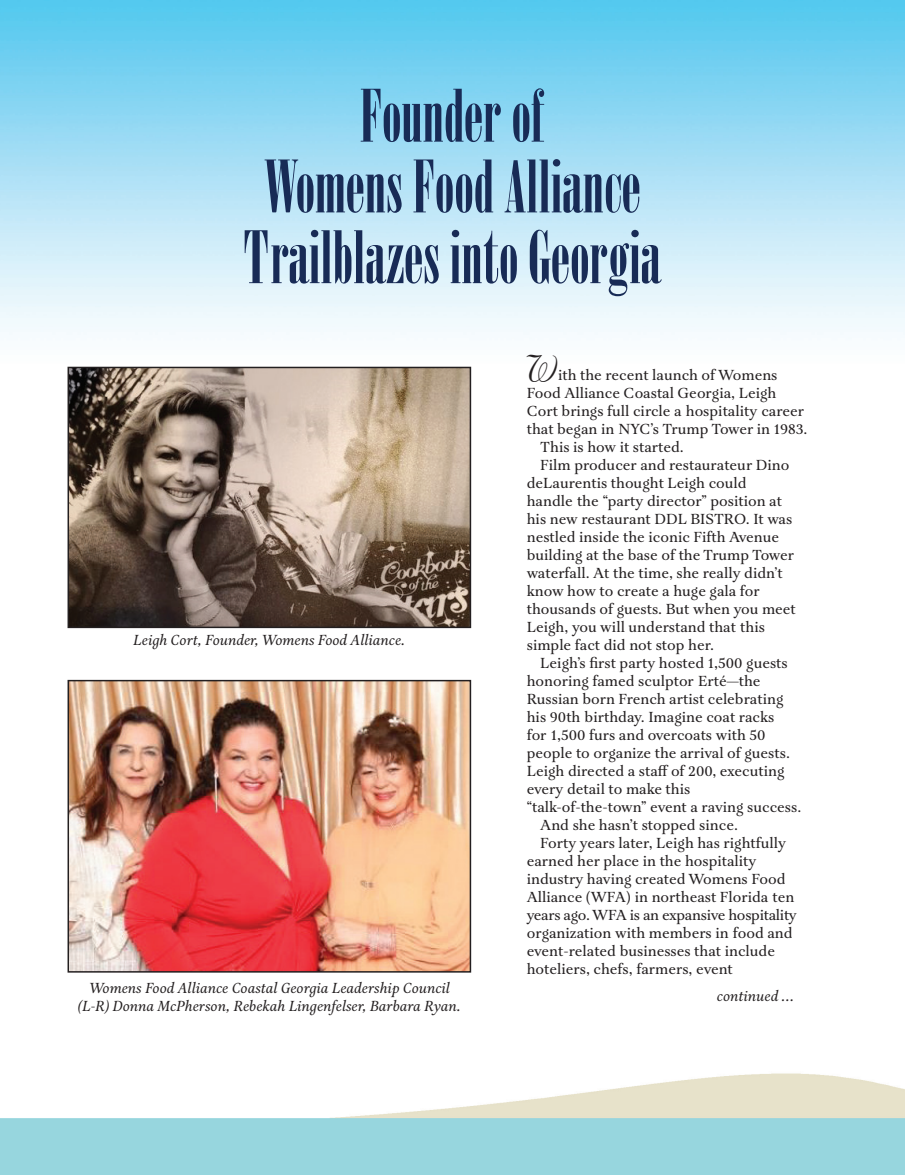
<style>
.page{position:relative;width:905px;height:1175px;background:#fff}
.page>*{position:absolute;margin:0;border:0;box-sizing:border-box;transform-origin:0 0}
.t1{font:72px "Onyx";color:#182b56}
.t2{font:45px "Nuptial Script";color:#231f20}
.t3{font:15px/18px "Aria Text G2";color:#231f20}
.t4{font:italic 15px "Aria Text G2";color:#231f20}
</style>
<div class="page">
<img style="left:0;top:0;width:904px;height:1174px">
<img style="left:71px;top:683px;width:397px;height:286px">
<div style="left:68px;top:680px;width:403px;height:292px;border:2px solid #231f20"></div>
<img style="left:71px;top:370px;width:397px;height:255px">
<div style="left:68px;top:367px;width:403px;height:261px;border:2px solid #231f20"></div>
<p class="t1" style="left:360px;top:74px;width:186px">Founder of</p>
<p class="t1" style="left:264px;top:145px;width:378px">Womens Food Alliance</p>
<p class="t1" style="left:244px;top:216px;width:419px">Trailblazes into Georgia</p>
<p class="t4" style="left:133px;top:631px;width:273px">Leigh Cort, Founder, Womens Food Alliance.</p>
<p class="t4" style="left:89px;top:979px;width:363px">Womens Food Alliance Coastal Georgia Leadership Council</p>
<p class="t4" style="left:78px;top:997px;width:385px">(L-R) Donna McPherson, Rebekah Lingenfelser, Barbara Ryan.</p>
<p class="t2" style="left:526px;top:344px;width:32px">W</p>
<p class="t3" style="left:526px;top:367px;width:282px;text-indent:31px">ith the recent launch of Womens Food Alliance Coastal Georgia, Leigh Cort brings full circle a hospitality career that began in NYC’s Trump Tower in 1983.</p>
<p class="t3" style="left:540px;top:439px;width:145px">This is how it started.</p>
<p class="t3" style="left:526px;top:457px;width:270px;text-indent:14px">Film producer and restaurateur Dino deLaurentis thought Leigh could handle the “party director” position at his new restaurant DDL BISTRO. It was nestled inside the iconic Fifth Avenue building at the base of the Trump Tower waterfall. At the time, she really didn’t know how to create a huge gala for thousands of guests. But when you meet Leigh, you will understand that this simple fact did not stop her.</p>
<p class="t3" style="left:526px;top:655px;width:276px;text-indent:14px">Leigh’s first party hosted 1,500 guests honoring famed sculptor Erté—the Russian born French artist celebrating his 90th birthday. Imagine coat racks<br>for 1,500 furs and overcoats with 50 people to organize the arrival of guests.<br>Leigh directed a staff of 200, executing every detail to make this “talk-of-the-town” event a raving success.</p>
<p class="t3" style="left:540px;top:817px;width:199px">And she hasn’t stopped since.</p>
<p class="t3" style="left:526px;top:835px;width:271px;text-indent:14px">Forty years later, Leigh has rightfully earned her place in the hospitality industry having created Womens Food Alliance (WFA) in northeast Florida ten years ago. WFA is an expansive hospitality organization with members in food and event-related businesses that include hoteliers, chefs, farmers, event</p>
<p class="t4" style="left:717px;top:987px;width:79px">continued ...</p>
</div>
